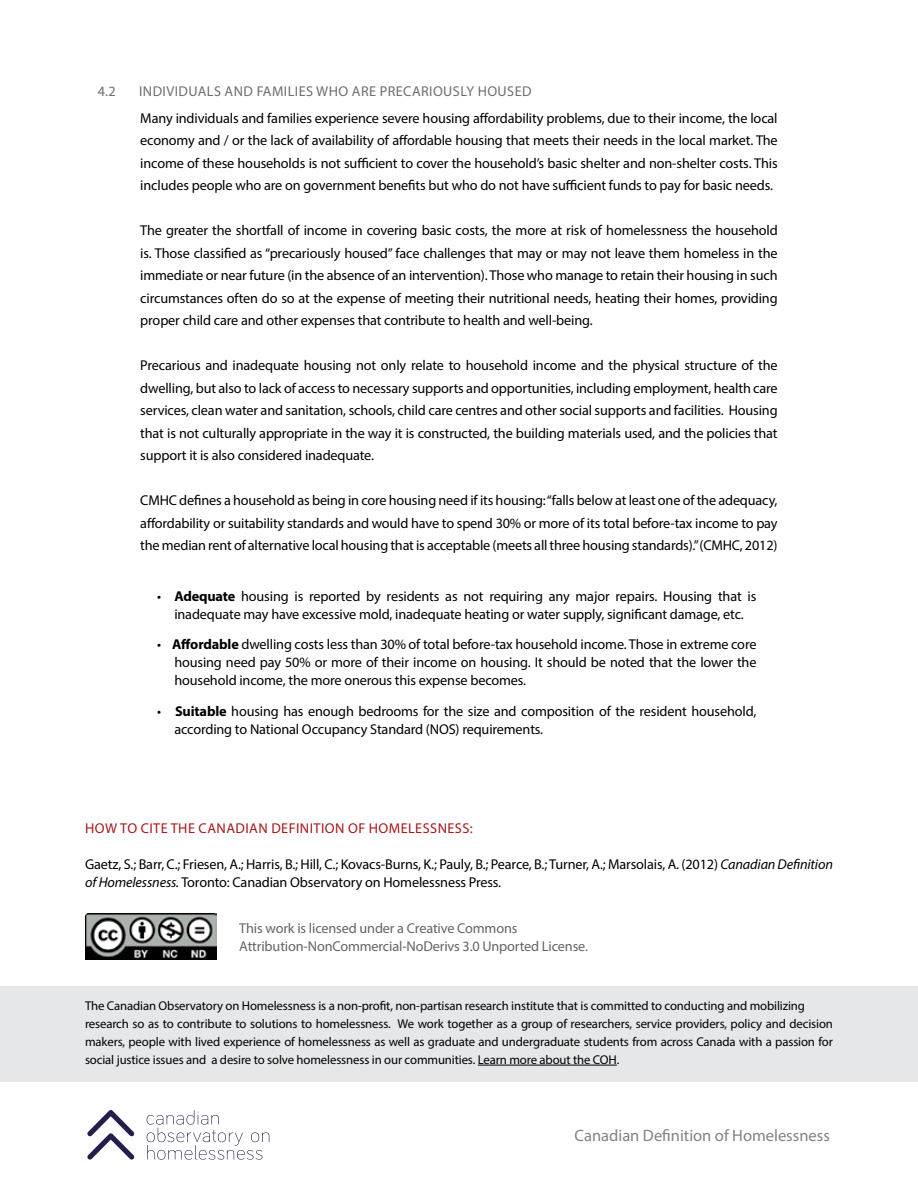
<style>
.page{position:relative;width:918px;height:1188px;background:#fff}
.page>*{position:absolute;margin:0;border:0;box-sizing:border-box;transform-origin:0 0}
.t1{font:16.5px "Myriad Pro";color:#808285}
.t2{font:14.25px/22.5px "Myriad Pro";letter-spacing:-.01em;color:#000;text-align:justify}
.t3{font:14.25px/18px "Myriad Pro";letter-spacing:-.01em;color:#636466}
.t4{font:14.25px "Myriad Pro";letter-spacing:.03em;color:#6d6e71}
.t5{font:14.25px "Myriad Pro";letter-spacing:.03em;color:#a5181c}
.t6{font:12.75px/18px "Myriad Pro";letter-spacing:-.01em;color:#000}
.s1{font-weight:700}
.s2{font-style:italic}
</style>
<div class="page">
<svg style="left:87px;top:1110px;width:47px;height:50px"></svg>
<svg style="left:147px;top:1110px;width:122px;height:50px"></svg>
<div style="left:0;top:986px;width:918px;height:95px;background:#e6e7e8"></div>
<hr style="left:478px;top:1065px;width:139px;height:1px;background:#000">
<img style="left:85px;top:913px;width:132px;height:46px">
<p class="t4" style="left:98px;top:83px;width:19px">4.2</p>
<p class="t4" style="left:139px;top:83px;width:394px">INDIVIDUALS AND FAMILIES WHO ARE PRECARIOUSLY HOUSED</p>
<p class="t2" style="left:140px;top:107px;width:639px">Many individuals and families experience severe housing affordability problems, due to their income, the local economy and / or the lack of availability of affordable housing that meets their needs in the local market. The income of these households is not sufficient to cover the household’s basic shelter and non-shelter costs. This includes people who are on government benefits but who do not have sufficient funds to pay for basic needs.</p>
<p class="t2" style="left:140px;top:219px;width:639px">The greater the shortfall of income in covering basic costs, the more at risk of homelessness the household is. Those classified as “precariously housed” face challenges that may or may not leave them homeless in the immediate or near future (in the absence of an intervention). Those who manage to retain their housing in such circumstances often do so at the expense of meeting their nutritional needs, heating their homes, providing proper child care and other expenses that contribute to health and well-being.</p>
<p class="t2" style="left:140px;top:354px;width:639px">Precarious and inadequate housing not only relate to household income and the physical structure of the dwelling, but also to lack of access to necessary supports and opportunities, including employment, health care services, clean water and sanitation, schools, child care centres and other social supports and facilities. Housing that is not culturally appropriate in the way it is constructed, the building materials used, and the policies that support it is also considered inadequate.</p>
<p class="t2" style="left:140px;top:489px;width:639px">CMHC defines a household as being in core housing need if its housing: “falls below at least one of the adequacy, affordability or suitability standards and would have to spend 30% or more of its total before-tax income to pay the median rent of alternative local housing that is acceptable (meets all three housing standards).” (CMHC, 2012)</p>
<p class="t2" style="left:157px;top:587px;width:601px;line-height:18px;text-align:center">• <span class="s1">Adequate</span> housing is reported by residents as not requiring any major repairs. Housing that is inadequate may have excessive mold, inadequate heating or water supply, significant damage, etc.</p>
<p class="t2" style="left:174px;top:635px;width:584px;line-height:18px;text-indent:-17px">• <span class="s1">Affordable</span> dwelling costs less than 30% of total before-tax household income. Those in extreme core housing need pay 50% or more of their income on housing. It should be noted that the lower the household income, the more onerous this expense becomes.</p>
<p class="t2" style="left:174px;top:702px;width:584px;line-height:18px;text-indent:-17px">• <span class="s1">Suitable</span> housing has enough bedrooms for the size and composition of the resident household, according to National Occupancy Standard (NOS) requirements.</p>
<p class="t5" style="left:85px;top:820px;width:389px">HOW TO CITE THE CANADIAN DEFINITION OF HOMELESSNESS:</p>
<p class="t2" style="left:85px;top:855px;width:749px;line-height:18px">Gaetz, S.; Barr, C.; Friesen, A.; Harris, B.; Hill, C.; Kovacs-Burns, K.; Pauly, B.; Pearce, B.; Turner, A.; Marsolais, A. (2012) <span class="s2">Canadian Definition of Homelessness.</span> Toronto: Canadian Observatory on Homelessness Press.</p>
<p class="t3" style="left:239px;top:919px;width:350px">This work is licensed under a Creative Commons<br>Attribution-NonCommercial-NoDerivs 3.0 Unported License.</p>
<p class="t6" style="left:85px;top:996px;width:749px">The Canadian Observatory on Homelessness is a non-profit, non-partisan research institute that is committed to conducting and mobilizing research so as to contribute to solutions to homelessness. We work together as a group of researchers, service providers, policy and decision makers, people with lived experience of homelessness as well as graduate and undergraduate students from across Canada with a passion for social justice issues and a desire to solve homelessness in our communities. Learn more about the COH.</p>
<p class="t1" style="left:575px;top:1125px;width:257px">Canadian Definition of Homelessness</p>
</div>
